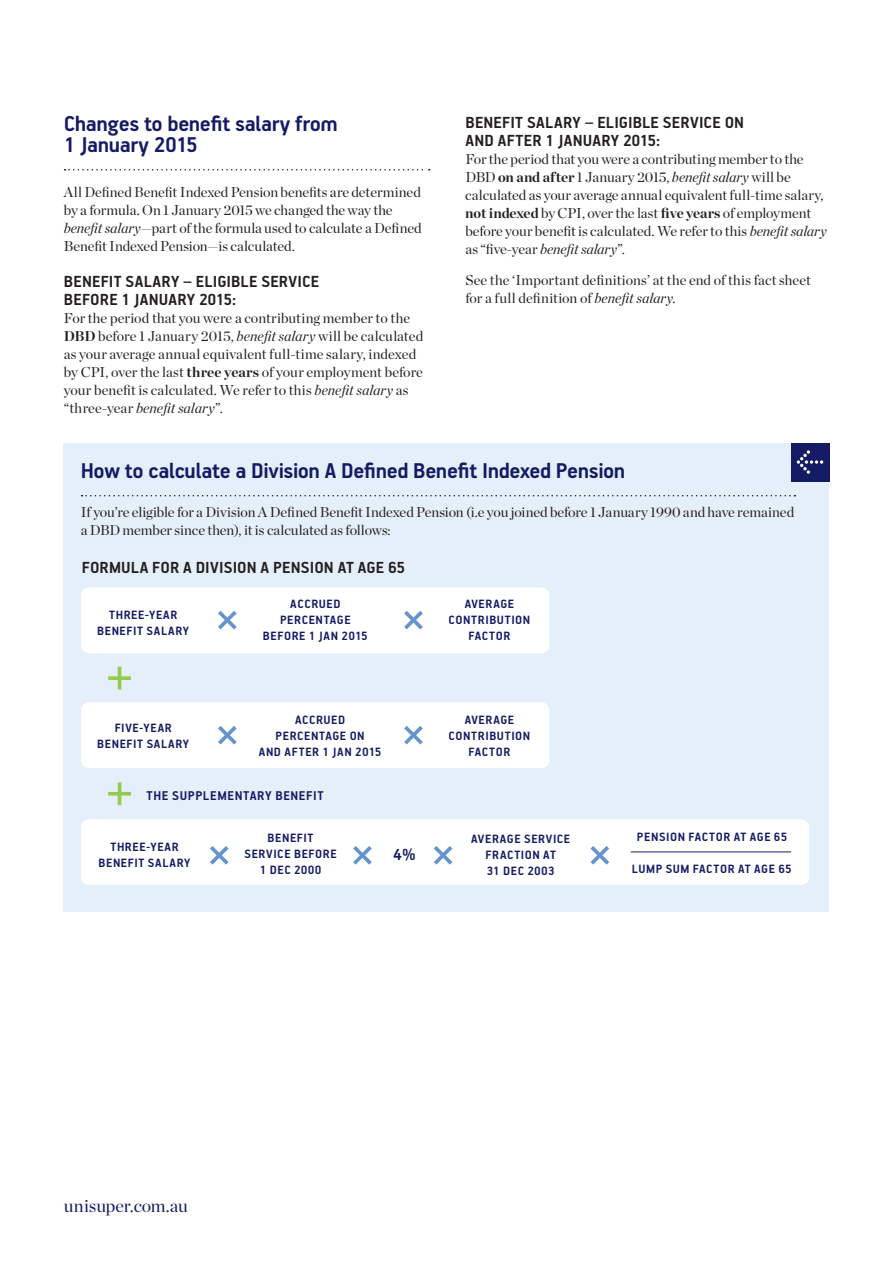
<style>
.page{position:relative;width:893px;height:1263px;background:#fff}
.page>*{position:absolute;margin:0;border:0;box-sizing:border-box;transform-origin:0 0}
.t1{font:700 24px/21.3px "PF Handbook Pro";letter-spacing:-.02em;color:#141b64}
.t2{font:700 18px/18px "PF Handbook Pro";letter-spacing:.01em;color:#231f20}
.t3{font:18px "Chronicle Display";color:#141b64}
.t4{font:700 18px "PF Handbook Pro";color:#141b64}
.t5{font:14.25px/18px "Chronicle Display";color:#231f20}
.t6{font:700 14.25px "PF Handbook Pro";letter-spacing:.04em;color:#141b64}
.t7{font:700 13.5px/16.2px "PF Handbook Pro";letter-spacing:.045em;color:#141b64;text-align:center}
.s1{font-style:italic}
.s2{font-weight:700}
</style>
<div class="page">
<svg style="left:65px;top:169px;width:365px;height:1px"></svg>
<div style="left:64px;top:443px;width:765px;height:469px;background:#e4eff9"></div>
<svg style="left:82px;top:495px;width:713px;height:1px"></svg>
<div style="left:791px;top:443px;width:38px;height:38px;background:#141b64"></div>
<svg style="left:797px;top:450px;width:26px;height:24px"></svg>
<div style="left:81px;top:587px;width:468px;height:66px;background:#fff;border-radius:9px"></div>
<div style="left:81px;top:702px;width:468px;height:66px;background:#fff;border-radius:9px"></div>
<div style="left:81px;top:819px;width:728px;height:66px;background:#fff;border-radius:9px"></div>
<hr style="left:631px;top:851px;width:160px;height:1px;background:#141b64">
<svg style="left:218px;top:611px;width:19px;height:18px"></svg>
<svg style="left:218px;top:726px;width:19px;height:18px"></svg>
<svg style="left:108px;top:667px;width:23px;height:22px"></svg>
<svg style="left:108px;top:782px;width:23px;height:23px"></svg>
<svg style="left:210px;top:846px;width:19px;height:19px"></svg>
<svg style="left:353px;top:846px;width:19px;height:19px"></svg>
<svg style="left:434px;top:846px;width:18px;height:19px"></svg>
<svg style="left:404px;top:611px;width:19px;height:18px"></svg>
<svg style="left:404px;top:726px;width:19px;height:18px"></svg>
<svg style="left:590px;top:846px;width:19px;height:19px"></svg>
<h1 class="t1" style="left:64px;top:112px;width:276px">Changes to benefit salary from<br>1 January 2015</h1>
<p class="t5" style="left:64px;top:181px;width:359px">All Defined Benefit Indexed Pension benefits are determined by a formula. On 1 January 2015 we changed the way the <span class="s1">benefit salary</span>—part of the formula used to calculate a Defined Benefit Indexed Pension—is calculated.</p>
<p class="t2" style="left:64px;top:271px;width:257px">BENEFIT SALARY – ELIGIBLE SERVICE<br>BEFORE 1 JANUARY 2015:</p>
<p class="t5" style="left:64px;top:307px;width:361px">For the period that you were a contributing member to the <span class="s2">DBD</span> before 1 January 2015, <span class="s1">benefit salary</span> will be calculated as your average annual equivalent full-time salary, indexed by CPI, over the last <span class="s2">three years</span> of your employment before your benefit is calculated. We refer to this <span class="s1">benefit salary</span> as “three-year <span class="s1">benefit salary</span>”.</p>
<p class="t2" style="left:465px;top:113px;width:280px">BENEFIT SALARY – ELIGIBLE SERVICE ON<br>AND AFTER 1 JANUARY 2015:</p>
<p class="t5" style="left:465px;top:149px;width:363px">For the period that you were a contributing member to the DBD <span class="s2">on and after</span> 1 January 2015, <span class="s1">benefit salary</span> will be calculated as your average annual equivalent full-time salary, <span class="s2">not indexed</span> by CPI, over the last <span class="s2">five years</span> of employment before your benefit is calculated. We refer to this <span class="s1">benefit salary </span>as “five-year <span class="s1">benefit salary</span>”.</p>
<p class="t5" style="left:465px;top:270px;width:347px">See the ‘Important definitions’ at the end of this fact sheet for a full definition of <span class="s1">benefit salary</span>.</p>
<h1 class="t1" style="left:81px;top:459px;width:546px">How to calculate a Division A Defined Benefit Indexed Pension</h1>
<p class="t5" style="left:81px;top:502px;width:715px">If you’re eligible for a Division A Defined Benefit Indexed Pension (i.e you joined before 1 January 1990 and have remained a DBD member since then), it is calculated as follows:</p>
<p class="t2" style="left:82px;top:558px;width:325px">FORMULA FOR A DIVISION A PENSION AT AGE 65</p>
<p class="t7" style="left:449px;top:595px;width:83px">AVERAGE<br>CONTRIBUTION<br>FACTOR</p>
<p class="t7" style="left:263px;top:595px;width:106px">ACCRUED<br>PERCENTAGE<br>BEFORE 1 JAN 2015</p>
<p class="t7" style="left:97px;top:606px;width:93px">THREE-YEAR<br>BENEFIT SALARY</p>
<p class="t7" style="left:97px;top:719px;width:93px">FIVE-YEAR<br>BENEFIT SALARY</p>
<p class="t7" style="left:259px;top:711px;width:124px">ACCRUED<br>PERCENTAGE ON<br>AND AFTER 1 JAN 2015</p>
<p class="t6" style="left:147px;top:787px;width:179px">THE SUPPLEMENTARY BENEFIT</p>
<p class="t7" style="left:449px;top:711px;width:83px">AVERAGE<br>CONTRIBUTION<br>FACTOR</p>
<p class="t7" style="left:99px;top:838px;width:93px">THREE-YEAR<br>BENEFIT SALARY</p>
<p class="t7" style="left:245px;top:829px;width:94px">BENEFIT<br>SERVICE BEFORE<br>1 DEC 2000</p>
<p class="t7" style="left:471px;top:830px;width:100px">AVERAGE SERVICE<br>FRACTION AT<br>31 DEC 2003</p>
<p class="t7" style="left:637px;top:828px;width:152px">PENSION FACTOR AT AGE 65</p>
<p class="t4" style="left:393px;top:843px;width:24px">4%</p>
<p class="t7" style="left:632px;top:860px;width:162px">LUMP SUM FACTOR AT AGE 65</p>
<p class="t3" style="left:64px;top:1192px;width:126px">unisuper.com.au</p>
</div>
